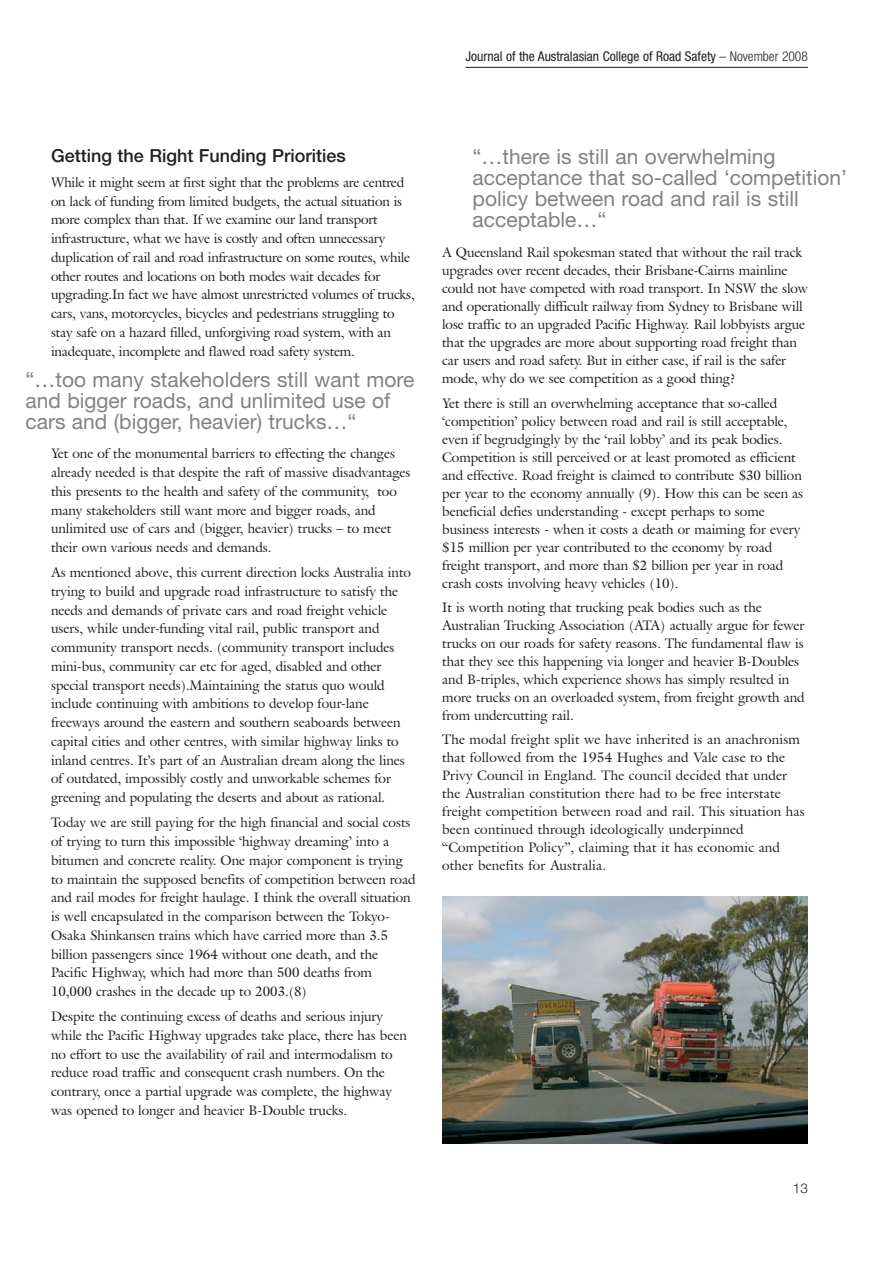
<style>
.page{position:relative;width:893px;height:1263px;background:#fff}
.page>*{position:absolute;margin:0;border:0;box-sizing:border-box;transform-origin:0 0}
.t1{font:21px/21px "Helvetica Neue LT";color:#808285}
.t2{font:500 18px "Helvetica Neue LT";color:#231f20}
.t3{font:13.5px/18.8px "Galliard IT Cby BT";color:#231f20}
.t4{font:condensed 13.5px "Helvetica Neue LT";color:#231f20}
.t5{font:300 13.5px "Helvetica Neue LT";color:#231f20}
.s1{font-weight:300}
</style>
<div class="page">
<hr style="left:466px;top:67px;width:342px;height:1px;background:#231f20">
<img style="left:442px;top:896px;width:366px;height:248px">
<p class="t4" style="left:466px;top:51px;width:344px">Journal of the Australasian College of Road Safety <span class="s1">– November 2008</span></p>
<h2 class="t2" style="left:51px;top:149px;width:296px">Getting the Right Funding Priorities</h2>
<p class="t3" style="left:51px;top:173px;width:365px">While it might seem at first sight that the problems are centred on lack of funding from limited budgets, the actual situation is more complex than that. If we examine our land transport infrastructure, what we have is costly and often unnecessary duplication of rail and road infrastructure on some routes, while other routes and locations on both modes wait decades for upgrading.In fact we have almost unrestricted volumes of trucks, cars, vans, motorcycles, bicycles and pedestrians struggling to stay safe on a hazard filled, unforgiving road system, with an inadequate, incomplete and flawed road safety system.</p>
<h1 class="t1" style="left:26px;top:371px;width:390px">“…too many stakeholders still want more and bigger roads, and unlimited use of cars and (bigger, heavier) trucks…“</h1>
<p class="t3" style="left:51px;top:444px;width:361px">Yet one of the monumental barriers to effecting the changes already needed is that despite the raft of massive disadvantages this presents to the health and safety of the community, too many stakeholders still want more and bigger roads, and unlimited use of cars and (bigger, heavier) trucks – to meet their own various needs and demands.</p>
<p class="t3" style="left:51px;top:563px;width:361px">As mentioned above, this current direction locks Australia into trying to build and upgrade road infrastructure to satisfy the needs and demands of private cars and road freight vehicle users, while under-funding vital rail, public transport and community transport needs. (community transport includes mini-bus, community car etc for aged, disabled and other special transport needs).Maintaining the status quo would include continuing with ambitions to develop four-lane freeways around the eastern and southern seaboards between capital cities and other centres, with similar highway links to inland centres. It’s part of an Australian dream along the lines of outdated, impossibly costly and unworkable schemes for greening and populating the deserts and about as rational.</p>
<p class="t3" style="left:51px;top:813px;width:366px">Today we are still paying for the high financial and social costs of trying to turn this impossible ‘highway dreaming’ into a bitumen and concrete reality. One major component is trying to maintain the supposed benefits of competition between road and rail modes for freight haulage. I think the overall situation is well encapsulated in the comparison between the Tokyo-Osaka Shinkansen trains which have carried more than 3.5 billion passengers since 1964 without one death, and the Pacific Highway, which had more than 500 deaths from 10,000 crashes in the decade up to 2003.(8)</p>
<p class="t3" style="left:51px;top:1007px;width:357px">Despite the continuing excess of deaths and serious injury while the Pacific Highway upgrades take place, there has been no effort to use the availability of rail and intermodalism to reduce road traffic and consequent crash numbers. On the contrary, once a partial upgrade was complete, the highway was opened to longer and heavier B-Double trucks.</p>
<h1 class="t1" style="left:473px;top:148px;width:376px">“…there is still an overwhelming acceptance that so-called ‘competition’ policy between road and rail is still acceptable…“</h1>
<p class="t3" style="left:442px;top:244px;width:367px;line-height:18px">A Queensland Rail spokesman stated that without the rail track upgrades over recent decades, their Brisbane-Cairns mainline could not have competed with road transport. In NSW the slow and operationally difficult railway from Sydney to Brisbane will lose traffic to an upgraded Pacific Highway. Rail lobbyists argue that the upgrades are more about supporting road freight than car users and road safety. But in either case, if rail is the safer mode, why do we see competition as a good thing?</p>
<p class="t3" style="left:442px;top:394px;width:362px;line-height:18px">Yet there is still an overwhelming acceptance that so-called ‘competition’ policy between road and rail is still acceptable, even if begrudgingly by the ‘rail lobby’ and its peak bodies.<br>Competition is still perceived or at least promoted as efficient and effective. Road freight is claimed to contribute $30 billion per year to the economy annually (9). How this can be seen as beneficial defies understanding - except perhaps to some business interests - when it costs a death or maiming for every $15 million per year contributed to the economy by road freight transport, and more than $2 billion per year in road crash costs involving heavy vehicles (10).</p>
<p class="t3" style="left:442px;top:598px;width:364px;line-height:18px">It is worth noting that trucking peak bodies such as the Australian Trucking Association (ATA) actually argue for fewer trucks on our roads for safety reasons. The fundamental flaw is that they see this happening via longer and heavier B-Doubles and B-triples, which experience shows has simply resulted in more trucks on an overloaded system, from freight growth and from undercutting rail.</p>
<p class="t3" style="left:442px;top:731px;width:364px;line-height:18px">The modal freight split we have inherited is an anachronism that followed from the 1954 Hughes and Vale case to the Privy Council in England. The council decided that under the Australian constitution there had to be free interstate freight competition between road and rail. This situation has been continued through ideologically underpinned “Competition Policy”, claiming that it has economic and other benefits for Australia.</p>
<p class="t5" style="left:793px;top:1184px;width:17px">13</p>
</div>
